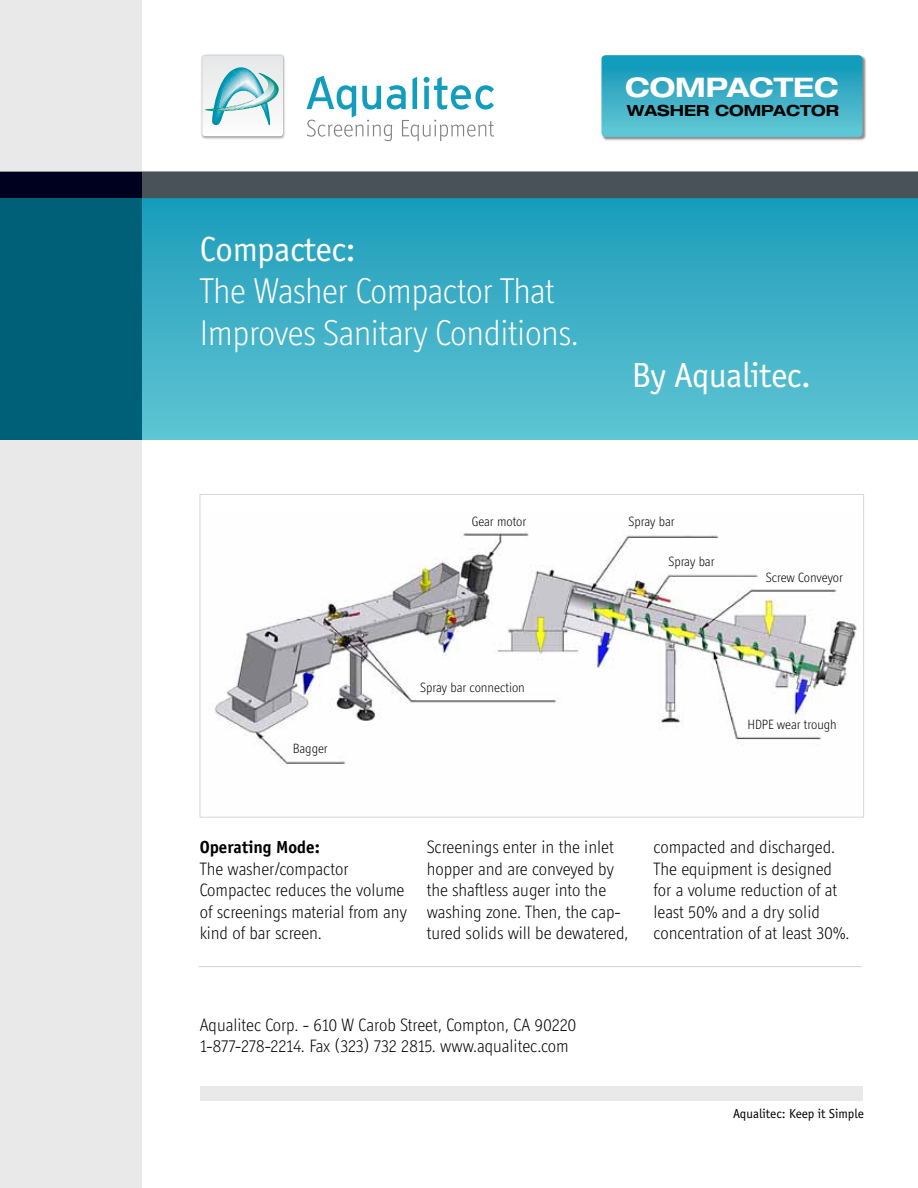
<style>
.page{position:relative;width:918px;height:1188px;background:#fff}
.page>*{position:absolute;margin:0;border:0;box-sizing:border-box;transform-origin:0 0}
.t1{font:300 36px/42px "Officina Display ITC";letter-spacing:-.01em;color:#fff}
.t2{font:36px "Officina Sans";letter-spacing:-.01em;color:#fff}
.t3{font:700 expanded 27px "Helvetica Neue";color:#fff}
.t4{font:300 18px/21.6px "Officina Display ITC";color:#000}
.t5{font:700 18px "Officina Sans";color:#000}
.t6{font:700 expanded 15.45px "Helvetica Neue";color:#000}
.t7{font:300 13.5px "Officina Display ITC";color:#000}
.t8{font:13.5px "Officina Sans";color:#000}
</style>
<div class="page">
<div style="left:0;top:0;width:141px;height:1188px;background:#e9e9ea"></div>
<div style="left:200px;top:1087px;width:663px;height:14px;background:#e9e9ea"></div>
<svg style="left:307px;top:76px;width:187px;height:65px"></svg>
<img style="left:201px;top:54px;width:84px;height:85px">
<svg style="left:202px;top:56px;width:81px;height:80px"></svg>
<div style="left:141px;top:197px;width:777px;height:243px;background:linear-gradient(to bottom,#1b9cbb,#60c5d3)"></div>
<div style="left:602px;top:56px;width:264px;height:85px;background:#000;opacity:.45"></div>
<svg style="left:601px;top:55px;width:261px;height:82px;background:#39afc6"></svg>
<div style="left:0;top:171px;width:918px;height:27px;background:#495258"></div>
<div style="left:0;top:196px;width:141px;height:244px;background:#006078"></div>
<div style="left:0;top:172px;width:141px;height:25px;background:#00001f"></div>
<img style="left:214px;top:532px;width:643px;height:232px">
<hr style="left:199px;top:966px;width:663px;height:1px;background:#d1d3d4">
<h2 class="t3" style="left:625px;top:71px;width:215px">COMPACTEC</h2>
<h1 class="t2" style="left:200px;top:229px;width:157px">Compactec:</h1>
<h1 class="t1" style="left:200px;top:270px;width:381px">The Washer Compactor That<br>Improves Sanitary Conditions.</h1>
<p class="t7" style="left:472px;top:513px;width:56px">Gear motor</p>
<p class="t7" style="left:293px;top:740px;width:37px">Bagger</p>
<p class="t7" style="left:420px;top:679px;width:106px">Spray bar connection</p>
<p class="t6" style="left:627px;top:100px;width:117px">WASHER COMPACTOR</p>
<h1 class="t2" style="left:632px;top:355px;width:181px">By Aqualitec.</h1>
<p class="t7" style="left:629px;top:513px;width:48px">Spray bar</p>
<p class="t7" style="left:669px;top:554px;width:48px">Spray bar</p>
<p class="t7" style="left:766px;top:570px;width:79px">Screw Conveyor</p>
<p class="t7" style="left:747px;top:717px;width:91px">HDPE wear trough</p>
<p class="t5" style="left:200px;top:836px;width:122px">Operating Mode:</p>
<p class="t4" style="left:200px;top:857px;width:209px">The washer/compactor<br>Compactec reduces the volume of screenings material from any kind of bar screen.</p>
<p class="t4" style="left:427px;top:836px;width:203px">Screenings enter in the inlet hopper and are conveyed by the shaftless auger into the washing zone. Then, the cap&shy;tured solids will be dewatered,</p>
<p class="t4" style="left:654px;top:836px;width:198px">compacted and discharged.<br>The equipment is designed for a volume reduction of at least 50% and a dry solid concentration of at least 30%.</p>
<p class="t4" style="left:200px;top:1014px;width:378px">Aqualitec Corp. - 610 W Carob Street, Compton, CA 90220<br>1-877-278-2214. Fax (323) 732 2815. www.aqualitec.com</p>
<p class="t8" style="left:733px;top:1106px;width:132px">Aqualitec: Keep it Simple</p>
</div>
